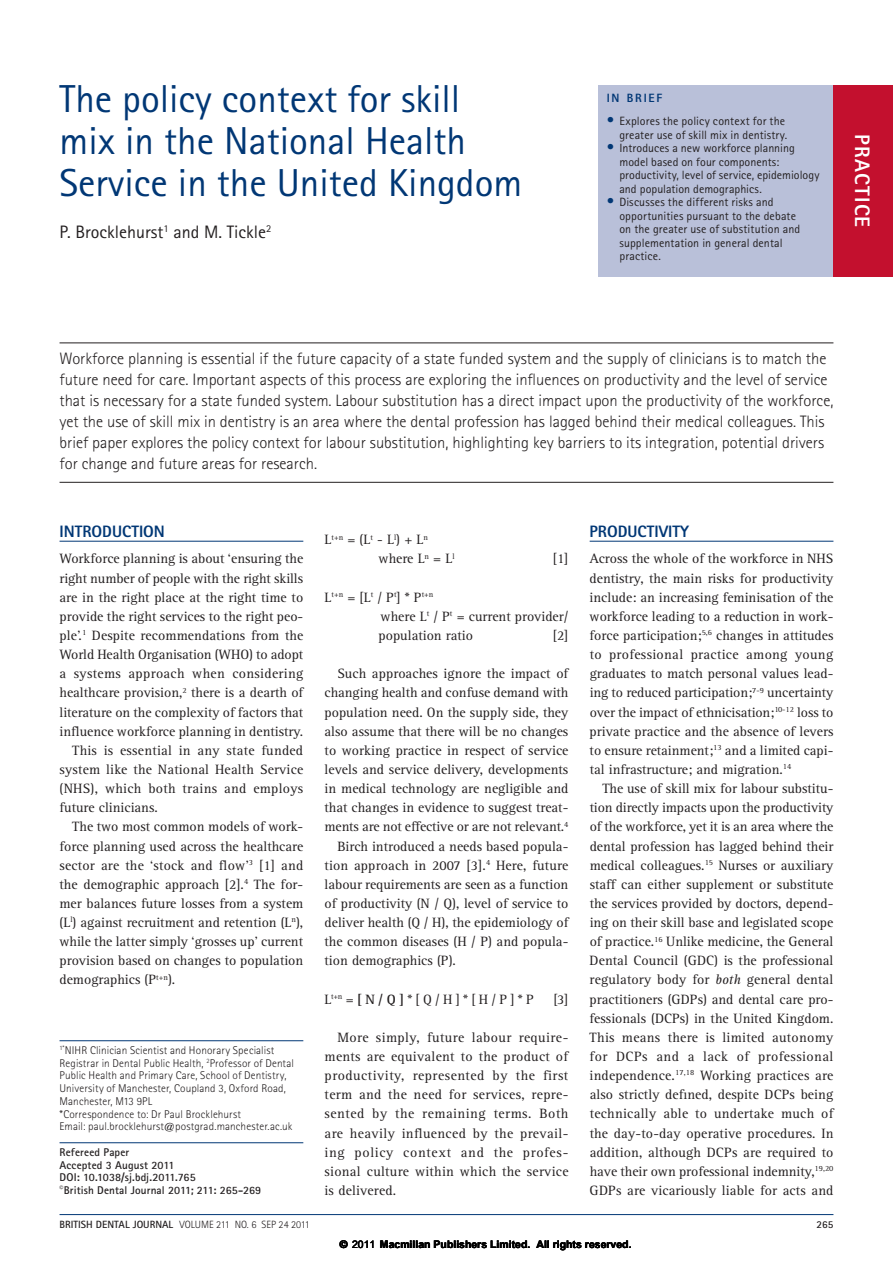
<style>
.page{position:relative;width:893px;height:1263px;background:#fff}
.page>*{position:absolute;margin:0;border:0;box-sizing:border-box;transform-origin:0 0}
.head{font:39px/42px "Rotis Sans Serif Std 2";color:#013775}
.t1{font:800 21px "Rotis Sans Serif Std";letter-spacing:.055em;color:#fff}
.author{font:18px "Rotis Sans Serif Std 2";color:#231f20}
.abstract{font:300 16.5px/21px "Rotis Sans Serif Std";color:#231f20}
.crosshead_1{font:800 16.5px "Rotis Sans Serif Std";color:#013775}
.body{font:13.95px/19.2px "Rotis Serif Std";color:#231f20;text-align:justify}
.body_fullout{font:13.95px/19.2px "Rotis Serif Std";color:#231f20}
.in_brief{font:12px/13.5px "Rotis Sans Serif Std 2";letter-spacing:.01em;color:#231f20}
.t2{font:800 12px "Rotis Sans Serif Std";letter-spacing:.15em;color:#013775}
.author_biog{font:300 11.25px/12.8px "Rotis Sans Serif Std";letter-spacing:.01em;color:#231f20}
.article_details{font:11.25px/12.8px "Rotis Sans Serif Std Bold 2";letter-spacing:.01em;color:#231f20}
.t3{font:700 10.5px "Arial";color:#000}
.t4{font:300 10.5px "Rotis Sans Serif Std";color:#231f20}
.t5{font:10.5px "Rotis Sans Serif Std Bold 2";color:#231f20}
.s1{font-family:"Rotis Sans Serif Std";font-size:15px;color:#013775}
.s2{font-weight:700}
.s3{font-style:italic}
.s4{font-family:"Rotis Sans Serif Std Bold 2";font-weight:400}
.s5{font-family:"Helvetica"}
.s6{font-weight:400}
</style>
<div class="page">
<hr style="left:60px;top:541px;width:243px;height:1px;background:#013775">
<hr style="left:60px;top:343px;width:773px;height:1px;background:#231f20">
<hr style="left:60px;top:482px;width:773px;height:1px;background:#231f20">
<hr style="left:590px;top:541px;width:243px;height:1px;background:#013775">
<hr style="left:60px;top:1040px;width:243px;height:1px;background:#013775">
<hr style="left:60px;top:1142px;width:243px;height:1px;background:#013775">
<div style="left:598px;top:85px;width:295px;height:191px;background:#b9c0d9"></div>
<div style="left:833px;top:85px;width:60px;height:191px;background:#c3102e"></div>
<hr style="left:60px;top:1214px;width:773px;height:1px;background:#013775">
<p class="head" style="left:60px;top:77px;width:464px">The policy context for skill mix in the National Health<br>Service in the United Kingdom</p>
<p class="author" style="left:60px;top:222px;width:213px">P. Brocklehurst<sup>1</sup> and M. Tickle<sup>2</sup></p>
<p class="t2" style="left:607px;top:90px;width:57px">IN BRIEF</p>
<p class="in_brief" style="left:607px;top:114px;width:182px;text-align:right"><span class="s1">•</span> Explores the policy context for the greater use of skill mix in dentistry.</p>
<p class="in_brief" style="left:619px;top:141px;width:202px;text-indent:-13px"><span class="s1">•</span> Introduces a new workforce planning model based on four components: productivity, level of service, epidemiology and population demographics.</p>
<p class="in_brief" style="left:619px;top:195px;width:182px;text-indent:-13px"><span class="s1">•</span> Discusses the different risks and opportunities pursuant to the debate on the greater use of substitution and supplementation in general dental practice.</p>
<p class="t1" style="left:876px;top:134px;width:94px;rotate:90deg">PRACTICE</p>
<p class="abstract" style="left:60px;top:348px;width:775px">Workforce planning is essential if the future capacity of a state funded system and the supply of clinicians is to match the future need for care. Important aspects of this process are exploring the influences on productivity and the level of service that is necessary for a state funded system. Labour substitution has a direct impact upon the productivity of the workforce, yet the use of skill mix in dentistry is an area where the dental profession has lagged behind their medical colleagues. This brief paper explores the policy context for labour substitution, highlighting key barriers to its integration, potential drivers for change and future areas for research.</p>
<p class="crosshead_1" style="left:60px;top:520px;width:107px">INTRODUCTION</p>
<p class="body_fullout" style="left:60px;top:550px;width:245px;text-align:justify">Workforce planning is about ‘ensuring the right number of people with the right skills are in the right place at the right time to provide the right services to the right peo&shy;ple’.<sup>1</sup> Despite recommendations from the World Health Organisation (WHO) to adopt a systems approach when considering healthcare provision,<sup>2</sup> there is a dearth of literature on the complexity of factors that influence workforce planning in dentistry.</p>
<p class="body" style="left:60px;top:741px;width:245px;text-indent:13px">This is essential in any state funded system like the National Health Service (NHS), which both trains and employs future clinicians.</p>
<p class="body" style="left:60px;top:817px;width:245px;text-indent:13px">The two most common models of work&shy;force planning used across the healthcare sector are the ‘stock and flow’<sup>3</sup> [1] and the demographic approach [2].<sup>4</sup> The for&shy;mer balances future losses from a system (L<sup>l</sup>) against recruitment and retention (L<sup>n</sup>), while the latter simply ‘grosses up’ current provision based on changes to population demographics (P<sup>t+n</sup>).</p>
<p class="author_biog" style="left:60px;top:1044px;width:236px"><sup>1*</sup>NIHR Clinician Scientist and Honorary Specialist Registrar in Dental Public Health, <sup>2</sup>Professor of Dental Public Health and Primary Care, School of Dentistry, University of Manchester, Coupland 3, Oxford Road, Manchester, M13 9PL<br>*Correspondence to: Dr Paul Brocklehurst<br>Email: paul.brocklehurst@postgrad.manchester.ac.uk</p>
<p class="article_details" style="left:60px;top:1145px;width:203px">Refereed Paper<br>Accepted 3 August 2011<br>DOI: 10.1038/sj.bdj.2011.765<br><sup>©</sup>British Dental Journal 2011; 211: 265-269</p>
<p class="body_fullout" style="left:379px;top:530px;width:78px;text-indent:-54px">L<sup>t+n</sup> = (L<sup>t</sup> - L<sup>l</sup>) + L<sup>n </sup>where L<sup>n</sup> = L<sup>l</sup></p>
<p class="body_fullout" style="left:553px;top:550px;width:17px">[1]</p>
<p class="body_fullout" style="left:379px;top:588px;width:191px;text-indent:-54px">L<sup>t+n</sup> = [L<sup>t</sup> / P<sup>t</sup>] * P<sup>t+n<br></sup>where L<sup>t</sup> / P<sup>t</sup> = current provider/ population ratio</p>
<p class="body_fullout" style="left:553px;top:626px;width:17px">[2]</p>
<p class="body" style="left:325px;top:664px;width:245px;text-indent:13px">Such approaches ignore the impact of changing health and confuse demand with population need. On the supply side, they also assume that there will be no changes to working practice in respect of service levels and service delivery, developments in medical technology are negligible and that changes in evidence to suggest treat&shy;ments are not effective or are not relevant.<sup>4</sup></p>
<p class="body" style="left:325px;top:837px;width:245px;text-indent:13px">Birch introduced a needs based popula&shy;tion approach in 2007 [3].<sup>4</sup> Here, future labour requirements are seen as a function of productivity (N / Q), level of service to deliver health (Q / H), the epidemiology of the common diseases (H / P) and popula&shy;tion demographics (P).</p>
<p class="body_fullout" style="left:325px;top:990px;width:211px">L<sup>t+n</sup> = <span class="s2">[ N / Q ]</span> * [ Q / H ] * [ H / P ] * P</p>
<p class="body_fullout" style="left:553px;top:990px;width:16px">[3]</p>
<p class="body" style="left:325px;top:1028px;width:245px;text-indent:13px">More simply, future labour require&shy;ments are equivalent to the product of productivity, represented by the first term and the need for services, repre&shy;sented by the remaining terms. Both are heavily influenced by the prevail&shy;ing policy context and the profes&shy;sional culture within which the service is delivered.</p>
<p class="crosshead_1" style="left:590px;top:520px;width:101px">PRODUCTIVITY</p>
<p class="body_fullout" style="left:590px;top:550px;width:245px;text-align:justify">Across the whole of the workforce in NHS dentistry, the main risks for productivity include: an increasing feminisation of the workforce leading to a reduction in work&shy;force participation;<sup>5,6</sup> changes in attitudes to professional practice among young graduates to match personal values lead&shy;ing to reduced participation;<sup>7-9</sup> uncertainty over the impact of ethnicisation;<sup>10-12</sup> loss to private practice and the absence of levers to ensure retainment;<sup>13</sup> and a limited capi&shy;tal infrastructure; and migration.<sup>14</sup></p>
<p class="body" style="left:590px;top:779px;width:245px;text-indent:13px">The use of skill mix for labour substitu&shy;tion directly impacts upon the productivity of the workforce, yet it is an area where the dental profession has lagged behind their medical colleagues.<sup>15</sup> Nurses or auxiliary staff can either supplement or substitute the services provided by doctors, depend&shy;ing on their skill base and legislated scope of practice.<sup>16</sup> Unlike medicine, the General Dental Council (GDC) is the professional regulatory body for <span class="s3">both</span> general dental practitioners (GDPs) and dental care pro&shy;fessionals (DCPs) in the United Kingdom.<br>This means there is limited autonomy for DCPs and a lack of professional independence.<sup>17,18</sup> Working practices are also strictly defined, despite DCPs being technically able to undertake much of the day-to-day operative procedures. In addition, although DCPs are required to have their own professional indemnity,<sup>19,20<br></sup>GDPs are vicariously liable for acts and</p>
<p class="t4" style="left:60px;top:1218px;width:252px"><span class="s4">BRITISH DENTAL JOURNAL</span> VOLUME 211 NO. 6 SEP 24 2011</p>
<p class="t5" style="left:816px;top:1217px;width:18px">265</p>
<p class="t3" style="left:340px;top:1237px;width:293px"><span class="s5">©</span> <span class="s6">2011</span> Macmillan Publishers Limited. All rights reserved.</p>
</div>
